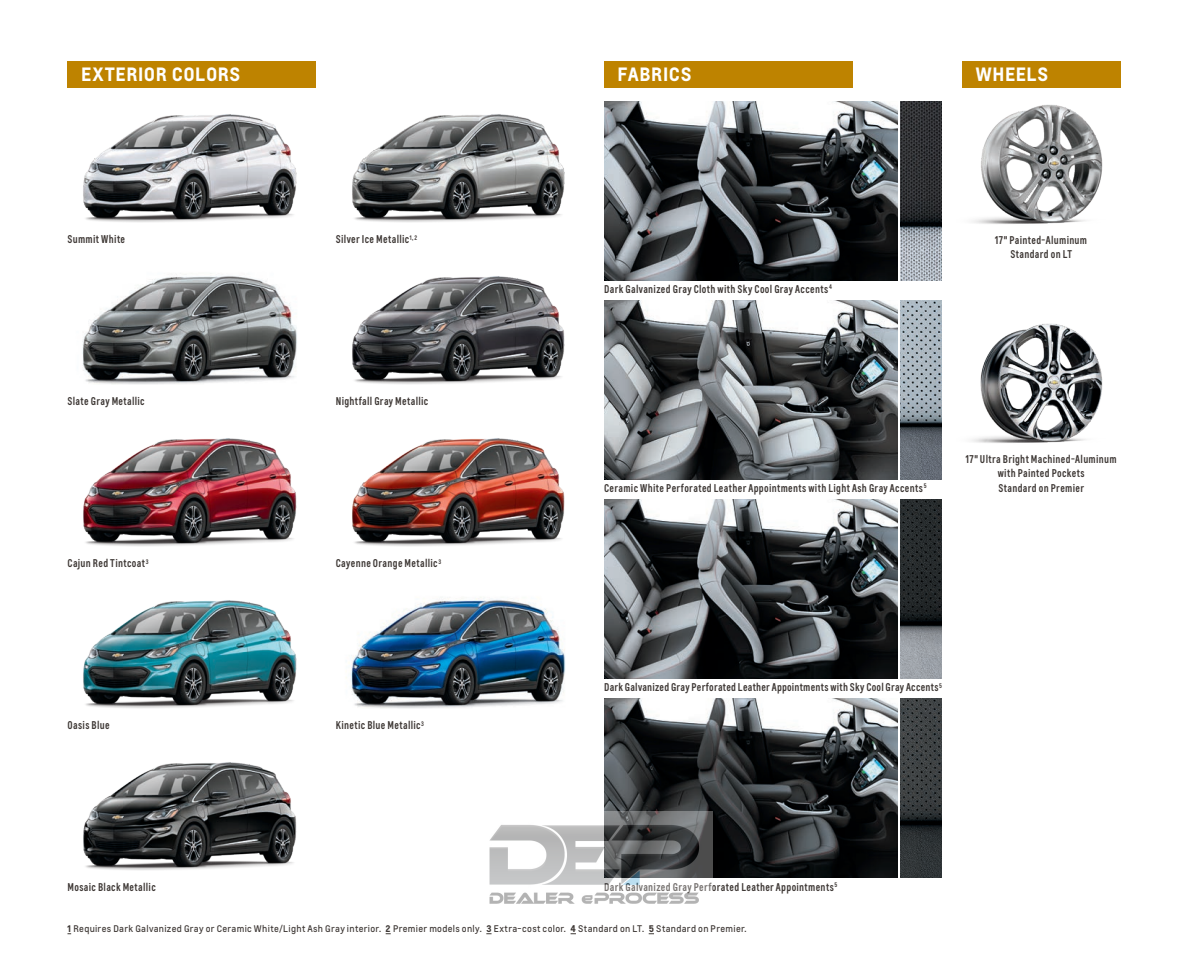
<style>
.page{position:relative;width:1188px;height:972px;background:#fff}
.page>*{position:absolute;margin:0;border:0;box-sizing:border-box;transform-origin:0 0}
.t1{font:700 18px "Louis Global 2";letter-spacing:.03em;color:#fff}
.t2{font:600 condensed 10.5px/14.2px "Louis Global 2";letter-spacing:.03em;color:#3e3835;text-align:center}
.t3{font:9px "Louis Global 2";letter-spacing:.035em;color:#3e3835}
.s1{font-weight:700}
</style>
<div class="page">
<img style="left:972px;top:74px;width:149px;height:150px">
<img style="left:971px;top:323px;width:132px;height:120px">
<img style="left:83px;top:114px;width:214px;height:108px">
<img style="left:82px;top:274px;width:215px;height:111px">
<img style="left:83px;top:438px;width:214px;height:108px">
<img style="left:83px;top:600px;width:214px;height:108px">
<img style="left:83px;top:762px;width:214px;height:108px">
<img style="left:352px;top:114px;width:213px;height:108px">
<img style="left:352px;top:276px;width:213px;height:108px">
<img style="left:352px;top:438px;width:213px;height:108px">
<img style="left:346px;top:597px;width:220px;height:112px">
<img style="left:604px;top:699px;width:293px;height:179px">
<img style="left:901px;top:699px;width:41px;height:179px">
<img style="left:901px;top:101px;width:41px;height:179px">
<img style="left:604px;top:101px;width:293px;height:179px">
<img style="left:604px;top:301px;width:293px;height:179px">
<img style="left:604px;top:500px;width:293px;height:179px">
<img style="left:901px;top:301px;width:41px;height:179px">
<img style="left:901px;top:500px;width:41px;height:179px">
<div style="left:68px;top:61px;width:248px;height:27px;background:#be8300"></div>
<div style="left:604px;top:61px;width:248px;height:27px;background:#be8300"></div>
<div style="left:962px;top:61px;width:158px;height:27px;background:#be8300"></div>
<img style="left:489px;top:812px;width:224px;height:92px">
<h1 class="t1" style="left:81px;top:61px;width:161px">EXTERIOR COLORS</h1>
<h1 class="t1" style="left:618px;top:61px;width:75px">FABRICS</h1>
<h1 class="t1" style="left:975px;top:61px;width:74px">WHEELS</h1>
<p class="t2" style="left:68px;top:232px;width:59px">Summit White</p>
<p class="t2" style="left:336px;top:232px;width:83px">Silver Ice Metallic<sup>1,</sup> <sup>2</sup></p>
<p class="t2" style="left:995px;top:233px;width:94px">17" Painted-Aluminum<br>Standard on LT</p>
<p class="t2" style="left:604px;top:281px;width:229px">Dark Galvanized Gray Cloth with Sky Cool Gray Accents<sup>4</sup></p>
<p class="t2" style="left:68px;top:394px;width:79px">Slate Gray Metallic</p>
<p class="t2" style="left:336px;top:394px;width:94px">Nightfall Gray Metallic</p>
<p class="t2" style="left:604px;top:480px;width:324px">Ceramic White Perforated Leather Appointments with Light Ash Gray Accents<sup>5</sup></p>
<p class="t2" style="left:966px;top:452px;width:152px">17" Ultra Bright Machined-Aluminum with Painted Pockets<br>Standard on Premier</p>
<p class="t2" style="left:68px;top:556px;width:83px">Cajun Red Tintcoat<sup>3</sup></p>
<p class="t2" style="left:336px;top:556px;width:107px">Cayenne Orange Metallic<sup>3</sup></p>
<p class="t2" style="left:604px;top:680px;width:339px">Dark Galvanized Gray Perforated Leather Appointments with Sky Cool Gray Accents<sup>5</sup></p>
<p class="t2" style="left:68px;top:718px;width:44px">Oasis Blue</p>
<p class="t2" style="left:336px;top:718px;width:90px">Kinetic Blue Metallic<sup>3</sup></p>
<p class="t2" style="left:68px;top:880px;width:90px">Mosaic Black Metallic</p>
<p class="t2" style="left:604px;top:879px;width:235px">Dark Galvanized Gray Perforated Leather Appointments<sup>5</sup></p>
<p class="t3" style="left:68px;top:922px;width:681px"><span class="s1">1</span> Requires Dark Galvanized Gray or Ceramic White/Light Ash Gray interior. <span class="s1">2</span> Premier models only. <span class="s1">3</span> Extra-cost color. <span class="s1">4</span> Standard on LT. <span class="s1">5</span> Standard on Premier.</p>
</div>
